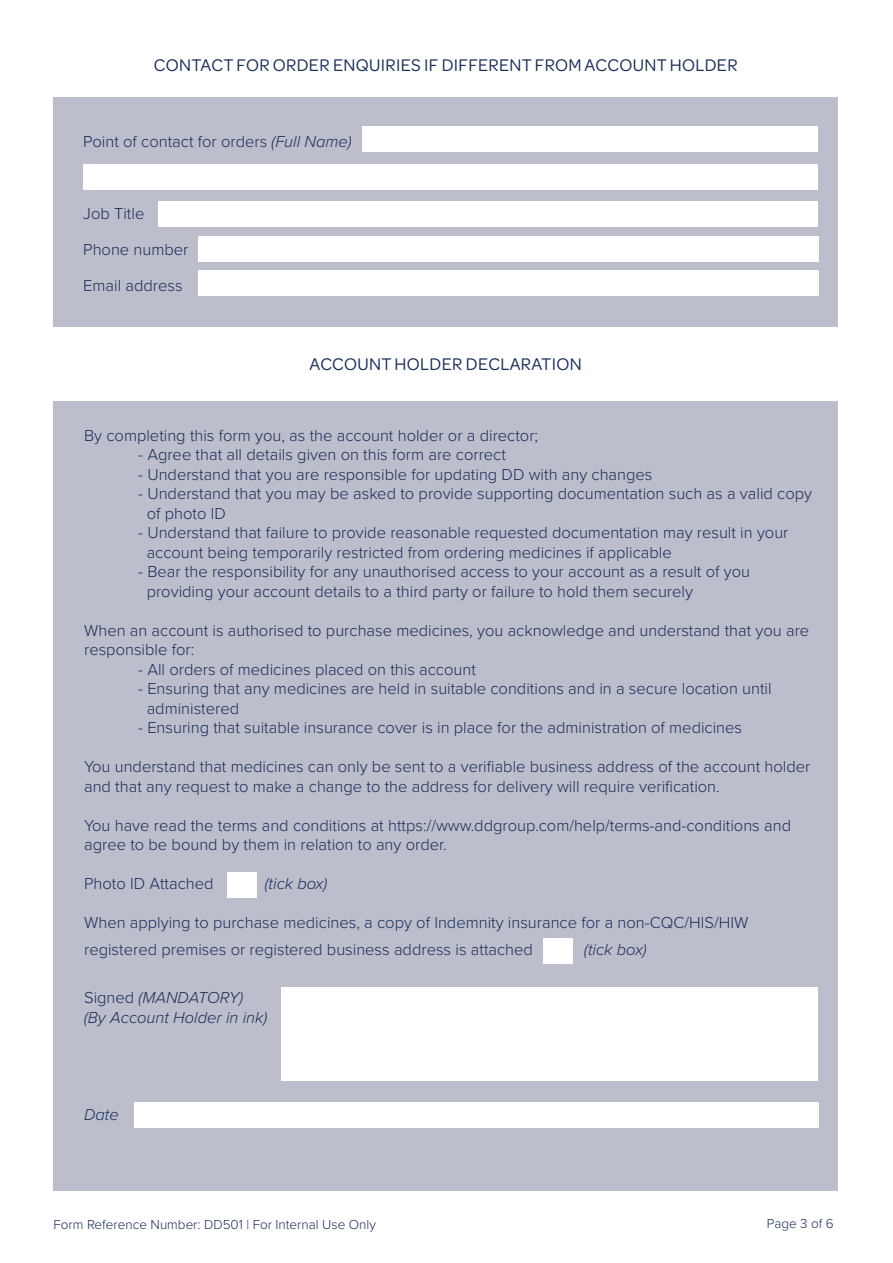
<style>
.page{position:relative;width:893px;height:1263px;background:#fff}
.page>*{position:absolute;margin:0;border:0;box-sizing:border-box;transform-origin:0 0}
.t1{font:18px "Omnes";letter-spacing:.02em;color:#182d58}
.t2{font:300 16.5px/19.5px "Proxima Nova";color:#182d58}
.t3{font:italic 300 16.5px/19.5px "Proxima Nova";color:#182d58}
.t4{font:300 13.5px "Proxima Nova";color:#182d58}
.s1{font-style:italic}
.s2{font-style:normal}
</style>
<div class="page">
<div style="left:53px;top:401px;width:785px;height:790px;background:#bdbecc"></div>
<div style="left:53px;top:97px;width:785px;height:229px;background:#bdbecc"></div>
<div style="left:363px;top:126px;width:455px;height:25px;background:#fff"></div>
<div style="left:83px;top:164px;width:735px;height:26px;background:#fff"></div>
<div style="left:159px;top:201px;width:659px;height:26px;background:#fff"></div>
<div style="left:198px;top:236px;width:620px;height:26px;background:#fff"></div>
<div style="left:198px;top:271px;width:620px;height:25px;background:#fff"></div>
<div style="left:227px;top:872px;width:30px;height:26px;background:#fff"></div>
<div style="left:282px;top:987px;width:536px;height:94px;background:#fff"></div>
<div style="left:134px;top:1102px;width:684px;height:26px;background:#fff"></div>
<div style="left:543px;top:939px;width:30px;height:25px;background:#fff"></div>
<p class="t1" style="left:154px;top:53px;width:585px">CONTACT FOR ORDER ENQUIRIES IF DIFFERENT FROM ACCOUNT HOLDER</p>
<p class="t2" style="left:83px;top:131px;width:270px">Point of contact for orders <span class="s1">(Full Name)</span></p>
<p class="t2" style="left:83px;top:194px;width:107px;line-height:36px">Job Title<br>Phone number<br>Email address</p>
<p class="t1" style="left:310px;top:352px;width:274px">ACCOUNT HOLDER DECLARATION</p>
<p class="t2" style="left:84px;top:424px;width:456px">By completing this form you, as the account holder or a director;</p>
<p class="t2" style="left:138px;top:444px;width:369px">- Agree that all details given on this form are correct</p>
<p class="t2" style="left:138px;top:463px;width:516px">- Understand that you are responsible for updating DD with any changes</p>
<p class="t2" style="left:147px;top:483px;width:667px;text-indent:-9px">- Understand that you may be asked to provide supporting documentation such as a valid copy of photo ID</p>
<p class="t2" style="left:147px;top:522px;width:643px;text-indent:-9px">- Understand that failure to provide reasonable requested documentation may result in your account being temporarily restricted from ordering medicines if applicable</p>
<p class="t2" style="left:147px;top:561px;width:605px;text-indent:-9px">- Bear the responsibility for any unauthorised access to your account as a result of you providing your account details to a third party or failure to hold them securely</p>
<p class="t2" style="left:84px;top:619px;width:727px">When an account is authorised to purchase medicines, you acknowledge and understand that you are responsible for:</p>
<p class="t2" style="left:138px;top:658px;width:339px">- All orders of medicines placed on this account</p>
<p class="t2" style="left:147px;top:678px;width:626px;text-indent:-9px">- Ensuring that any medicines are held in suitable conditions and in a secure location until administered</p>
<p class="t2" style="left:138px;top:717px;width:605px">- Ensuring that suitable insurance cover is in place for the administration of medicines</p>
<p class="t2" style="left:84px;top:756px;width:728px">You understand that medicines can only be sent to a verifiable business address of the account holder and that any request to make a change to the address for delivery will require verification.</p>
<p class="t2" style="left:84px;top:814px;width:708px">You have read the terms and conditions at https://www.ddgroup.com/help/terms-and-conditions and agree to be bound by them in relation to any order.</p>
<p class="t2" style="left:84px;top:873px;width:131px">Photo ID Attached</p>
<p class="t3" style="left:265px;top:873px;width:64px">(tick box)</p>
<p class="t2" style="left:84px;top:908px;width:666px;line-height:27px">When applying to purchase medicines, a copy of Indemnity insurance for a non-CQC/HIS/HIW registered premises or registered business address is attached</p>
<p class="t3" style="left:584px;top:939px;width:64px">(tick box)</p>
<p class="t3" style="left:84px;top:987px;width:185px"><span class="s2">Signed</span> (MANDATORY) (By Account Holder in ink)</p>
<p class="t3" style="left:84px;top:1104px;width:36px">Date</p>
<p class="t4" style="left:54px;top:1214px;width:324px">Form Reference Number: DD501 | For Internal Use Only</p>
<p class="t4" style="left:767px;top:1213px;width:68px">Page 3 of 6</p>
</div>
